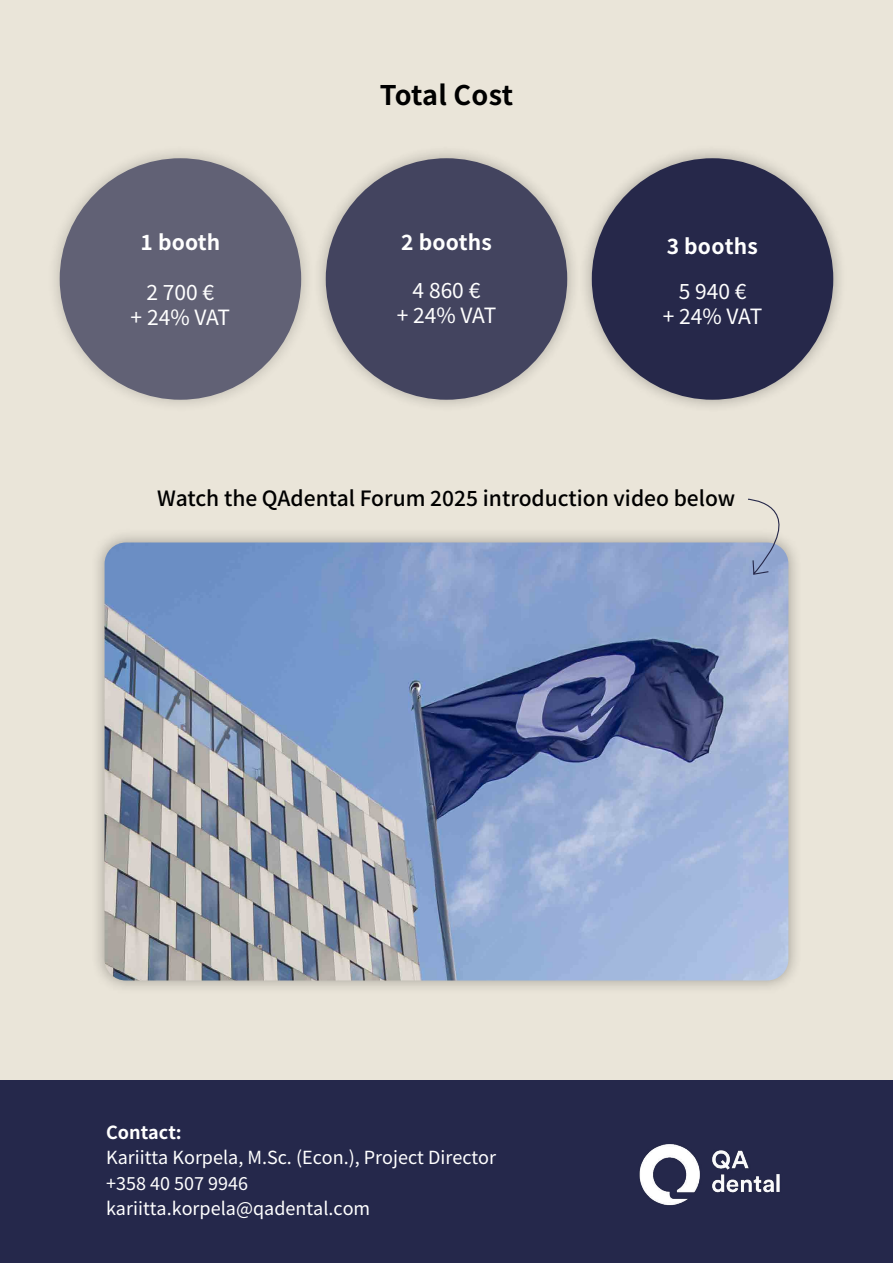
<style>
.page{position:relative;width:893px;height:1263px;background:#eae5d9}
.page>*{position:absolute;margin:0;border:0;box-sizing:border-box;transform-origin:0 0}
.t1{font:700 27px "Noto Sans TC";letter-spacing:-.015em;color:#000}
.t2{font:500 21px "Noto Sans TC";color:#000}
.t3{font:21px/25.2px "Noto Sans TC";color:#fff;text-align:center}
.t4{font:700 21px "Noto Sans TC";letter-spacing:.01em;color:#fff}
.t5{font:18px/25.5px "Noto Sans TC";color:#fff}
.t6{font:700 18px "Noto Sans TC";color:#fff}
</style>
<div class="page">
<div style="left:0;top:1080px;width:893px;height:183px;background:#25284b"></div>
<div style="left:91px;top:528px;width:711px;height:466px;background:#000;opacity:.3"></div>
<img style="left:105px;top:542px;width:683px;height:438px">
<img style="left:639px;top:1144px;width:141px;height:62px">
<div style="left:578px;top:144px;width:269px;height:270px;background:#000;opacity:.3"></div>
<div style="left:592px;top:158px;width:241px;height:242px;background:#26284a;border-radius:50%"></div>
<div style="left:46px;top:144px;width:269px;height:270px;background:#000;opacity:.3"></div>
<div style="left:60px;top:158px;width:241px;height:242px;background:#616175;border-radius:50%"></div>
<div style="left:312px;top:144px;width:269px;height:270px;background:#000;opacity:.3"></div>
<div style="left:326px;top:158px;width:241px;height:242px;background:#43445f;border-radius:50%"></div>
<svg style="left:747px;top:498px;width:51px;height:78px"></svg>
<p class="t4" style="left:140px;top:230px;width:81px">1 booth</p>
<p class="t3" style="left:131px;top:280px;width:101px">2 700 €<br>+ 24% VAT</p>
<h1 class="t1" style="left:380px;top:80px;width:135px">Total Cost</h1>
<p class="t4" style="left:401px;top:231px;width:92px">2 booths</p>
<p class="t3" style="left:397px;top:278px;width:101px">4 860 €<br>+ 24% VAT</p>
<p class="t4" style="left:667px;top:235px;width:93px">3 booths</p>
<p class="t3" style="left:663px;top:279px;width:101px">5 940 €<br>+ 24% VAT</p>
<p class="t2" style="left:157px;top:486px;width:579px">Watch the QAdental Forum 2025 introduction video below</p>
<p class="t6" style="left:106px;top:1122px;width:77px">Contact:</p>
<p class="t5" style="left:106px;top:1145px;width:392px">Kariitta Korpela, M.Sc. (Econ.), Project Director +358 40 507 9946 kariitta.korpela@qadental.com</p>
</div>
